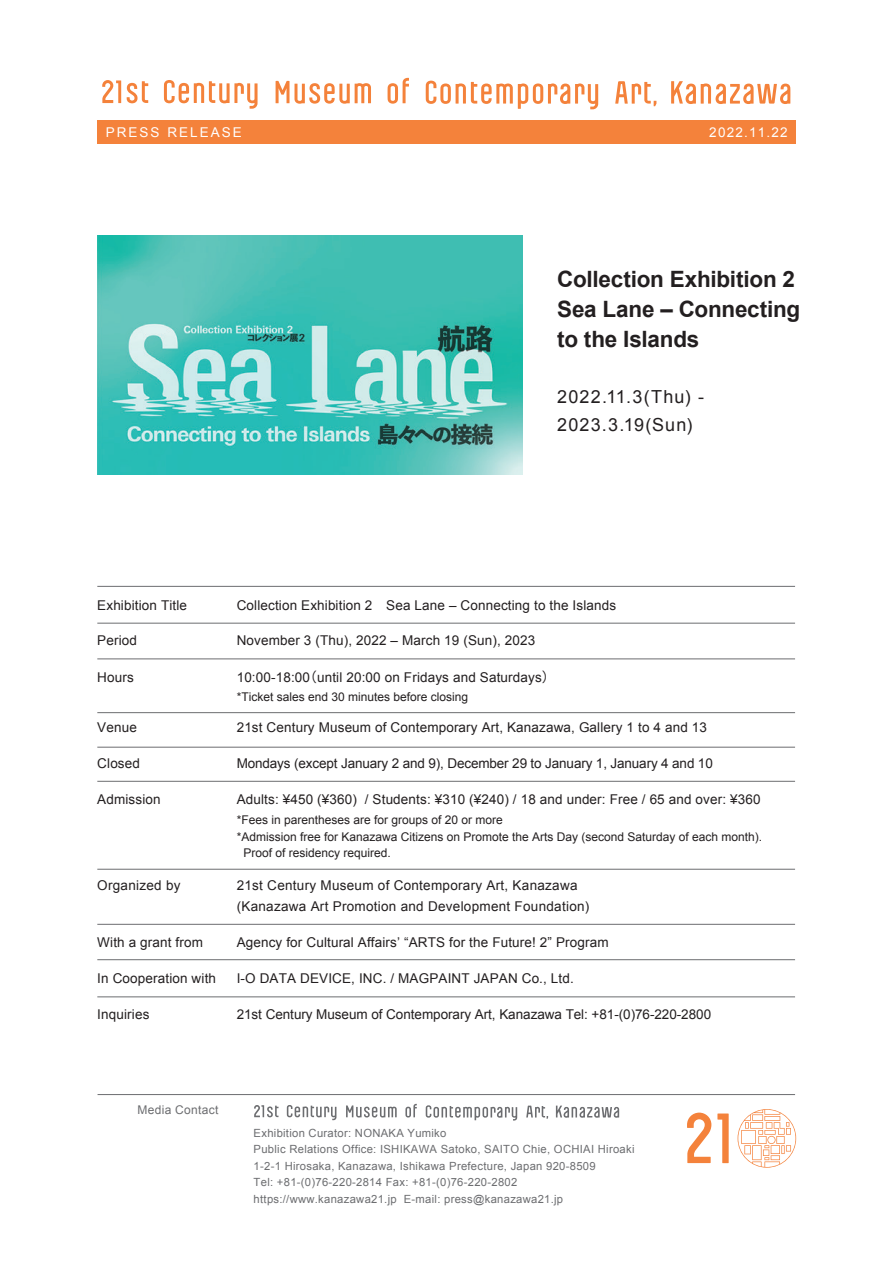
<style>
.page{position:relative;width:893px;height:1263px;background:#fff}
.page>*{position:absolute;margin:0;border:0;box-sizing:border-box;transform-origin:0 0}
.t1{font:700 22.5px/30px "Arial";letter-spacing:-.01em;color:#231f20}
.t2{font:18px/28.5px "Arial";letter-spacing:.065em;color:#231f20}
.t3{font:13.5px/21px "Arial";letter-spacing:.01em;color:#231f20}
.t4{font:13.5px "Arial";letter-spacing:-.01em;color:#231f20}
.t5{font:13.5px "Arial";letter-spacing:.15em;color:#fff}
.t6{font:12px "Arial";color:#231f20}
.t7{font:12px "Arial";letter-spacing:.025em;color:#6c6d70}
.t8{font:11.25px/16.5px "Arial";letter-spacing:.025em;color:#6c6d70}
.s1{font-family:"Hira Kaku Pro W3"}
</style>
<div class="page">
<div style="left:97px;top:120px;width:699px;height:24px;background:#f4823b"></div>
<svg style="left:102px;top:80px;width:19px;height:23px"></svg>
<svg style="left:164px;top:80px;width:94px;height:29px"></svg>
<svg style="left:127px;top:81px;width:21px;height:22px"></svg>
<svg style="left:388px;top:78px;width:21px;height:26px"></svg>
<svg style="left:276px;top:81px;width:95px;height:23px"></svg>
<svg style="left:615px;top:81px;width:41px;height:25px"></svg>
<svg style="left:426px;top:81px;width:172px;height:28px"></svg>
<svg style="left:671px;top:81px;width:119px;height:23px"></svg>
<svg style="left:717px;top:1113px;width:12px;height:50px"></svg>
<svg style="left:687px;top:1112px;width:24px;height:51px"></svg>
<svg style="left:738px;top:1109px;width:58px;height:59px"></svg>
<hr style="left:98px;top:1094px;width:697px;height:1px;background:#6c6d70">
<svg style="left:287px;top:1105px;width:49px;height:15px"></svg>
<svg style="left:254px;top:1105px;width:24px;height:12px"></svg>
<svg style="left:405px;top:1104px;width:12px;height:13px"></svg>
<svg style="left:346px;top:1105px;width:51px;height:12px"></svg>
<svg style="left:526px;top:1105px;width:22px;height:14px"></svg>
<svg style="left:426px;top:1105px;width:91px;height:15px"></svg>
<svg style="left:556px;top:1105px;width:63px;height:13px"></svg>
<hr style="left:97px;top:586px;width:698px;height:1px;background:#6c6d70">
<hr style="left:97px;top:623px;width:698px;height:1px;background:#6c6d70">
<hr style="left:97px;top:747px;width:698px;height:1px;background:#6c6d70">
<hr style="left:97px;top:712px;width:698px;height:1px;background:#6c6d70">
<hr style="left:97px;top:658px;width:698px;height:1px;background:#6c6d70">
<hr style="left:97px;top:781px;width:698px;height:1px;background:#6c6d70">
<hr style="left:97px;top:924px;width:698px;height:1px;background:#6c6d70">
<hr style="left:97px;top:869px;width:698px;height:1px;background:#6c6d70">
<hr style="left:97px;top:959px;width:698px;height:1px;background:#6c6d70">
<hr style="left:97px;top:996px;width:698px;height:1px;background:#6c6d70">
<img style="left:97px;top:236px;width:426px;height:238px">
<p class="t5" style="left:106px;top:125px;width:138px">PRESS RELEASE</p>
<p class="t5" style="left:709px;top:125px;width:80px">2022.11.22</p>
<h1 class="t1" style="left:557px;top:264px;width:245px">Collection Exhibition 2<br>Sea Lane – Connecting to the Islands</h1>
<h2 class="t2" style="left:557px;top:382px;width:149px">2022.11.3(Thu) -<br>2023.3.19(Sun)</h2>
<p class="t3" style="left:97px;top:594px;width:91px">Exhibition Title</p>
<p class="t3" style="left:237px;top:594px;width:381px">Collection Exhibition 2 Sea Lane – Connecting to the Islands</p>
<p class="t3" style="left:97px;top:630px;width:41px">Period</p>
<p class="t3" style="left:237px;top:630px;width:300px">November 3 (Thu), 2022 – March 19 (Sun), 2023</p>
<p class="t3" style="left:97px;top:666px;width:38px">Hours</p>
<p class="t3" style="left:237px;top:666px;width:320px">10:00-18:00<span class="s1">（</span>until 20:00 on Fridays and Saturdays<span class="s1">）</span></p>
<p class="t6" style="left:237px;top:690px;width:233px">*Ticket sales end 30 minutes before closing</p>
<p class="t3" style="left:97px;top:717px;width:41px">Venue</p>
<p class="t3" style="left:237px;top:717px;width:472px">21st Century Museum of Contemporary Art, Kanazawa, Gallery 1 to 4 and 13</p>
<p class="t3" style="left:97px;top:753px;width:44px">Closed</p>
<p class="t4" style="left:237px;top:756px;width:478px">Mondays (except January 2 and 9), December 29 to January 1, January 4 and 10</p>
<p class="t3" style="left:97px;top:789px;width:65px">Admission</p>
<p class="t3" style="left:237px;top:789px;width:525px">Adults: ¥450 (¥360) / Students: ¥310 (¥240) / 18 and under: Free / 65 and over: ¥360</p>
<p class="t6" style="left:237px;top:813px;width:268px">*Fees in parentheses are for groups of 20 or more</p>
<p class="t6" style="left:237px;top:830px;width:527px">*Admission free for Kanazawa Citizens on Promote the Arts Day (second Saturday of each month).</p>
<p class="t6" style="left:243px;top:846px;width:149px">Proof of residency required.</p>
<p class="t3" style="left:97px;top:875px;width:85px">Organized by</p>
<p class="t3" style="left:237px;top:875px;width:354px">21st Century Museum of Contemporary Art, Kanazawa (Kanazawa Art Promotion and Development Foundation)</p>
<p class="t3" style="left:97px;top:932px;width:107px">With a grant from</p>
<p class="t3" style="left:237px;top:932px;width:373px">Agency for Cultural Affairs’ “ARTS for the Future! 2” Program</p>
<p class="t3" style="left:97px;top:968px;width:120px">In Cooperation with</p>
<p class="t3" style="left:237px;top:968px;width:339px">I-O DATA DEVICE, INC. / MAGPAINT JAPAN Co., Ltd.</p>
<p class="t3" style="left:97px;top:1004px;width:54px">Inquiries</p>
<p class="t3" style="left:237px;top:1004px;width:476px">21st Century Museum of Contemporary Art, Kanazawa Tel: +81-(0)76-220-2800</p>
<p class="t7" style="left:138px;top:1103px;width:82px">Media Contact</p>
<p class="t8" style="left:254px;top:1124px;width:382px">Exhibition Curator: NONAKA Yumiko<br>Public Relations Office: ISHIKAWA Satoko, SAITO Chie, OCHIAI Hiroaki 1-2-1 Hirosaka, Kanazawa, Ishikawa Prefecture, Japan 920-8509<br>Tel: +81-(0)76-220-2814 Fax: +81-(0)76-220-2802 https://www.kanazawa21.jp E-mail: press@kanazawa21.jp</p>
</div>
